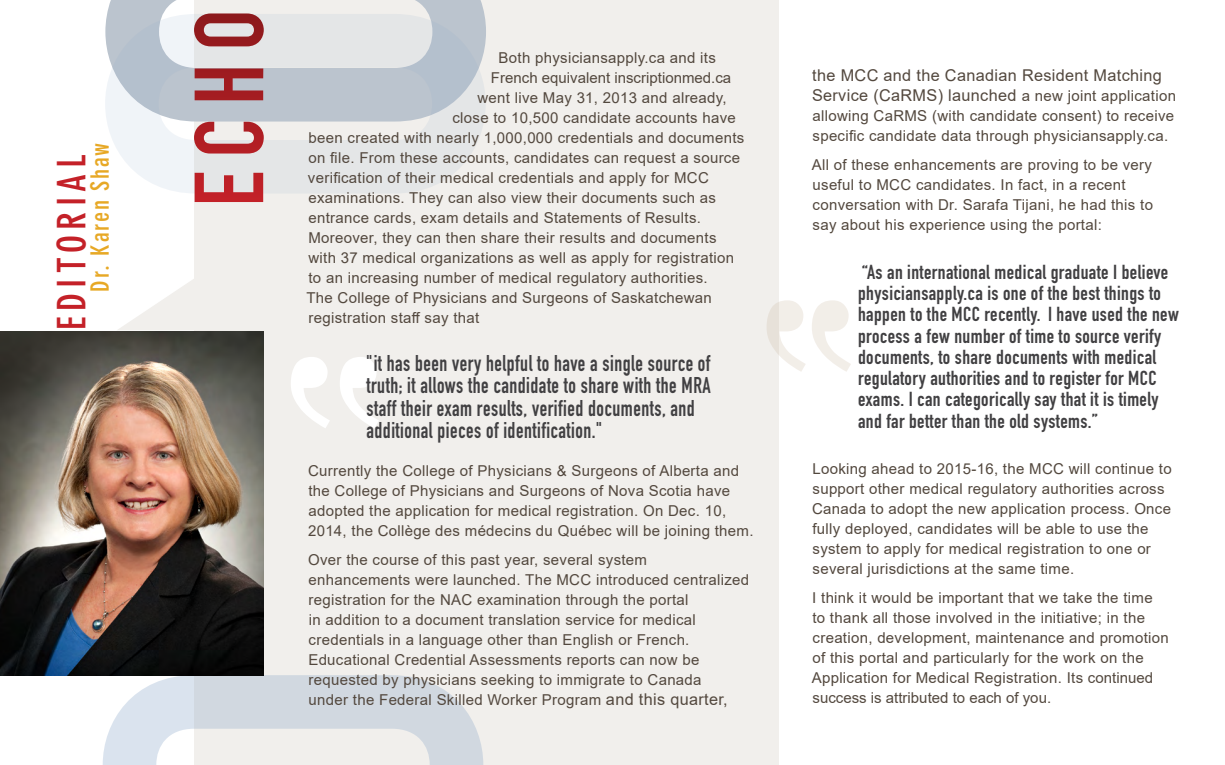
<style>
.page{position:relative;width:1225px;height:765px;background:#fff}
.page>*{position:absolute;margin:0;border:0;box-sizing:border-box;transform-origin:0 0}
.t1{font:700 condensed 38.62px "DIN Neuzeit Grotesk Std";letter-spacing:.14em;color:#c42128}
.t2{font:700 condensed 24.88px "DIN Neuzeit Grotesk Std";letter-spacing:.07em;color:#e7a825}
.t3{font:22.5px/22.5px "DIN Engschrift Std";letter-spacing:.025em;color:#414042;scale:.9 1}
.t4{font:20px/21.2px "DIN Engschrift Std";letter-spacing:.02em;color:#414042}
.t5{font:16.25px/20px "Arial";letter-spacing:.02em;color:#53483e}
.t6{font:15px/20px "Arial";letter-spacing:.02em;color:#53483e}
.t7{font:15px "Arial";color:#53483e}
.s1{font-size:16.25px}
.s2{font-size:15px}
</style>
<div class="page">
<div style="left:194px;top:0;width:584px;height:765px;background:#f1efec"></div>
<svg style="left:107px;top:0;width:379px;height:44px"></svg>
<svg style="left:103px;top:675px;width:380px;height:90px"></svg>
<img style="left:0;top:331px;width:264px;height:344px">
<svg style="left:118px;top:279px;width:76px;height:51px"></svg>
<svg style="left:105px;top:14px;width:380px;height:179px"></svg>
<svg style="left:194px;top:13px;width:70px;height:189px"></svg>
<svg style="left:291px;top:357px;width:88px;height:71px"></svg>
<svg style="left:767px;top:300px;width:83px;height:72px"></svg>
<h2 class="t2" style="left:86px;top:292px;width:150px;rotate:-90deg">Dr. Karen Shaw</h2>
<h1 class="t1" style="left:49px;top:330px;width:177px;rotate:-90deg">EDITORIAL</h1>
<p class="t6" style="left:498px;top:48px;width:219px">Both physiciansapply.ca and its</p>
<p class="t7" style="left:491px;top:68px;width:242px">French equivalent inscriptionmed.ca</p>
<p class="t6" style="left:477px;top:88px;width:251px">went live May 31, 2013 and already,</p>
<p class="t6" style="left:452px;top:108px;width:285px">close to 10,500 candidate accounts have</p>
<p class="t6" style="left:308px;top:128px;width:437px">been created with nearly 1,000,000 credentials and documents</p>
<p class="t6" style="left:308px;top:148px;width:433px">on file. From these accounts, candidates can request a source</p>
<p class="t6" style="left:308px;top:168px;width:402px">verification of their medical credentials and apply for MCC</p>
<p class="t6" style="left:308px;top:188px;width:409px">examinations. They can also view their documents such as</p>
<p class="t6" style="left:308px;top:208px;width:394px">entrance cards, exam details and Statements of Results.</p>
<p class="t6" style="left:308px;top:228px;width:409px">Moreover, they can then share their results and documents</p>
<p class="t6" style="left:308px;top:248px;width:427px">with 37 medical organizations as well as apply for registration</p>
<p class="t6" style="left:308px;top:268px;width:400px">to an increasing number of medical regulatory authorities.</p>
<p class="t6" style="left:306px;top:288px;width:407px">The College of Physicians and Surgeons of Saskatchewan</p>
<p class="t6" style="left:308px;top:308px;width:172px">registration staff say that</p>
<h3 class="t3" style="left:366px;top:352px;width:384px">"it has been very helpful to have a single source of truth; it allows the candidate to share with the MRA staff their exam results, verified documents, and additional pieces of identification."</h3>
<p class="t6" style="left:308px;top:461px;width:447px">Currently the College of Physicians &amp; Surgeons of Alberta and the College of Physicians and Surgeons of Nova Scotia have adopted the application for medical registration. On Dec. 10, 2014, the Collège des médecins du Québec will be joining them.</p>
<p class="t6" style="left:308px;top:550px;width:442px">Over the course of this past year, several system enhancements were launched. The MCC introduced centralized registration for the NAC examination through the portal<br>in addition to a document translation service for medical credentials in a language other than English or French.<br>Educational Credential Assessments reports can now be requested by physicians seeking to immigrate to Canada<br>under the Federal Skilled Worker Program <span class="s1">and this quarter,</span></p>
<p class="t5" style="left:811px;top:65px;width:365px">the MCC and the Canadian Resident Matching<br>Service (CaRMS) launched <span class="s2">a new joint application</span></p>
<p class="t6" style="left:812px;top:106px;width:363px">allowing CaRMS (with candidate consent) to receive specific candidate data through physiciansapply.ca.</p>
<p class="t6" style="left:811px;top:155px;width:342px">All of these enhancements are proving to be very useful to MCC candidates. In fact, in a recent conversation with Dr. Sarafa Tijani, he had this to say about his experience using the portal:</p>
<p class="t4" style="left:857px;top:261px;width:322px">“As an international medical graduate I believe physiciansapply.ca is one of the best things to happen to the MCC recently. I have used the new process a few number of time to source verify documents, to share documents with medical regulatory authorities and to register for MCC exams. I can categorically say that it is timely and far better than the old systems.”</p>
<p class="t6" style="left:811px;top:458px;width:361px">Looking ahead to 2015-16, the MCC will continue to support other medical regulatory authorities across Canada to adopt the new application process. Once fully deployed, candidates will be able to use the system to apply for medical registration to one or several jurisdictions at the same time.</p>
<p class="t6" style="left:811px;top:587px;width:358px">I think it would be important that we take the time<br>to thank all those involved in the initiative; in the creation, development, maintenance and promotion of this portal and particularly for the work on the Application for Medical Registration. Its continued success is attributed to each of you.</p>
</div>
